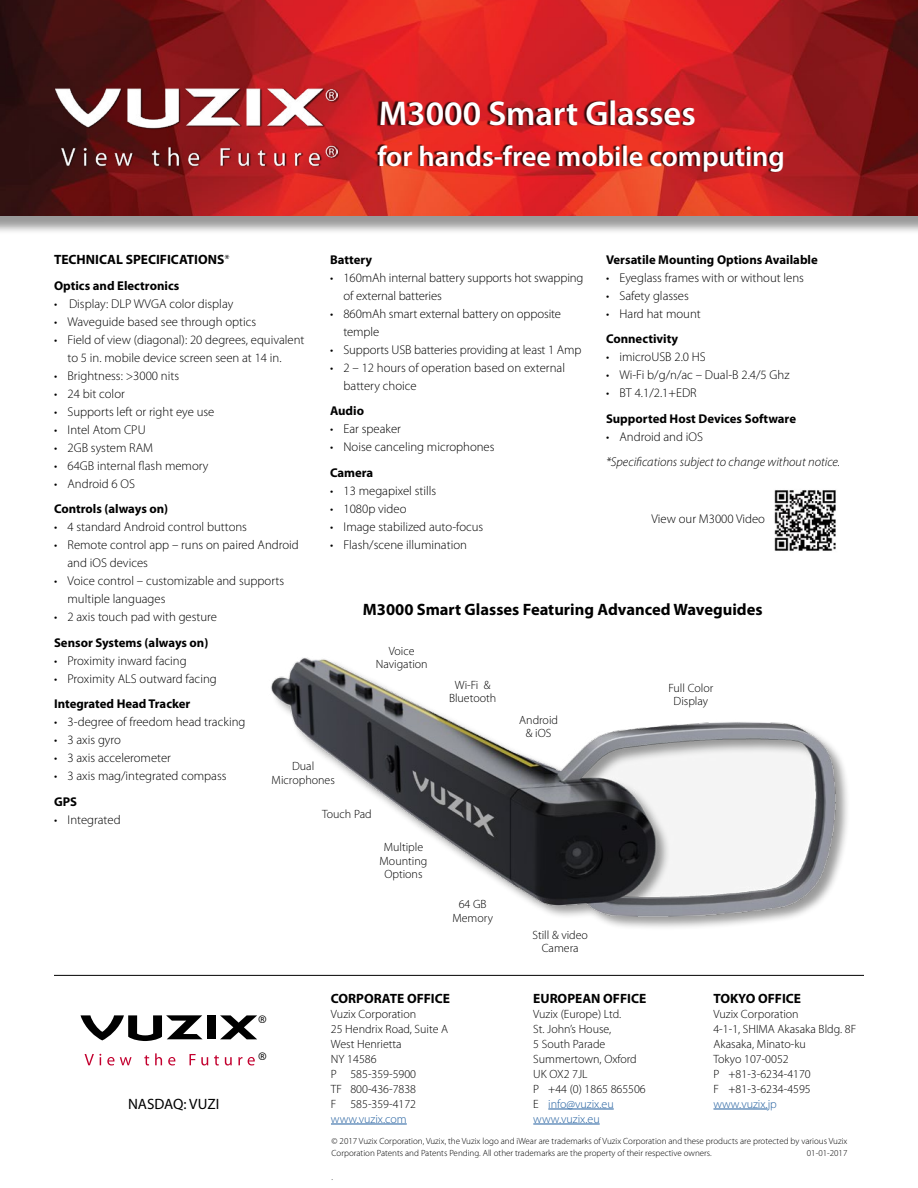
<style>
.page{position:relative;width:918px;height:1188px;background:#fff}
.page>*{position:absolute;margin:0;border:0;box-sizing:border-box;transform-origin:0 0}
.t1{font:600 34.5px "Myriad Pro";color:#fff}
.t2{font:600 28.5px "Myriad Pro";color:#fff}
.t3{font:16.95px/36.6px "Myriad";color:#000}
.t4{font:700 16.5px "Myriad Pro";color:#000}
.t5{font:15px "Myriad Pro";color:#000101}
.t6{font:700 13.5px "Myriad Pro";color:#000}
.t7{font:300 12.75px/18px "Myriad Pro";color:#000}
.t8{font:700 12.75px "Myriad Pro";color:#000}
.t9{font:italic 300 12.75px "Myriad Pro";color:#000}
.t10{font:300 12px/15px "Myriad Pro";color:#000;text-align:center}
.t11{font:300 12px "Myriad Pro";color:#215e9e}
.t12{font:300 9px/12px "Myriad Pro";color:#000}
.s1{font-weight:300}
.s2{color:#000101}
.s3{color:#215e9e}
</style>
<div class="page">
<div style="left:0;top:0;width:918px;height:234px;background:#000;opacity:.4"></div>
<img style="left:0;top:0;width:918px;height:216px">
<img style="left:55px;top:85px;width:283px;height:84px">
<hr style="left:54px;top:975px;width:810px;height:1px;background:#000">
<hr style="left:713px;top:1109px;width:55px;height:1px;background:#215e9e">
<hr style="left:548px;top:1109px;width:66px;height:1px;background:#215e9e">
<hr style="left:533px;top:1124px;width:67px;height:1px;background:#215e9e">
<hr style="left:331px;top:1124px;width:76px;height:1px;background:#215e9e">
<div style="left:207px;top:1015px;width:9px;height:24px;background:#000"></div>
<svg style="left:81px;top:1015px;width:122px;height:26px"></svg>
<svg style="left:220px;top:1015px;width:37px;height:24px"></svg>
<svg style="left:85px;top:1054px;width:16px;height:11px"></svg>
<svg style="left:107px;top:1057px;width:25px;height:8px"></svg>
<svg style="left:144px;top:1055px;width:5px;height:11px"></svg>
<svg style="left:155px;top:1053px;width:7px;height:12px"></svg>
<svg style="left:168px;top:1057px;width:7px;height:8px"></svg>
<svg style="left:190px;top:1054px;width:18px;height:12px"></svg>
<svg style="left:214px;top:1055px;width:5px;height:11px"></svg>
<svg style="left:225px;top:1057px;width:7px;height:9px"></svg>
<svg style="left:238px;top:1057px;width:17px;height:8px"></svg>
<div style="left:375px;top:144px;width:407px;height:29px;background:#000;opacity:.75"></div>
<div style="left:377px;top:100px;width:316px;height:27px;background:#000;opacity:.75"></div>
<img style="left:271px;top:657px;width:577px;height:271px">
<img style="left:774px;top:490px;width:62px;height:61px">
<h1 class="t1" style="left:379px;top:92px;width:319px">M3000 Smart Glasses</h1>
<h2 class="t2" style="left:378px;top:139px;width:409px">for hands-free mobile computing</h2>
<p class="t8" style="left:606px;top:251px;width:213px">Versatile Mounting Options Available</p>
<p class="t7" style="left:606px;top:269px;width:200px">• Eyeglass frames with or without lens</p>
<p class="t7" style="left:606px;top:287px;width:84px">• Safety glasses</p>
<p class="t7" style="left:606px;top:305px;width:96px">• Hard hat mount</p>
<p class="t8" style="left:606px;top:331px;width:74px">Connectivity</p>
<p class="t7" style="left:606px;top:348px;width:101px">• imicroUSB 2.0 HS</p>
<p class="t7" style="left:606px;top:366px;width:185px">• Wi-Fi b/g/n/ac – Dual-B 2.4/5 Ghz</p>
<p class="t7" style="left:606px;top:384px;width:92px">• BT 4.1/2.1+EDR</p>
<p class="t8" style="left:606px;top:410px;width:192px">Supported Host Devices Software</p>
<p class="t7" style="left:606px;top:428px;width:99px">• Android and iOS</p>
<p class="t9" style="left:606px;top:454px;width:236px">*Specifications subject to change without notice.</p>
<p class="t6" style="left:54px;top:251px;width:177px">TECHNICAL SPECIFICATIONS<span class="s1">*</span></p>
<p class="t8" style="left:54px;top:277px;width:127px">Optics and Electronics</p>
<p class="t7" style="left:54px;top:295px;width:181px">• Display: DLP WVGA color display</p>
<p class="t7" style="left:54px;top:313px;width:204px">• Waveguide based see through optics</p>
<p class="t7" style="left:68px;top:331px;width:239px;text-indent:-14px">• Field of view (diagonal): 20 degrees, equivalent to 5 in. mobile device screen seen at 14 in.</p>
<p class="t7" style="left:54px;top:367px;width:127px">• Brightness: &gt;3000 nits</p>
<p class="t7" style="left:54px;top:385px;width:72px">• 24 bit color</p>
<p class="t7" style="left:54px;top:403px;width:162px">• Supports left or right eye use</p>
<p class="t7" style="left:54px;top:421px;width:93px">• Intel Atom CPU</p>
<p class="t7" style="left:54px;top:439px;width:101px">• 2GB system RAM</p>
<p class="t7" style="left:54px;top:457px;width:156px">• 64GB internal flash memory</p>
<p class="t7" style="left:54px;top:475px;width:83px">• Android 6 OS</p>
<p class="t8" style="left:54px;top:501px;width:116px">Controls (always on)</p>
<p class="t7" style="left:54px;top:518px;width:195px">• 4 standard Android control buttons</p>
<p class="t7" style="left:68px;top:536px;width:233px;text-indent:-14px">• Remote control app – runs on paired Android and iOS devices</p>
<p class="t7" style="left:68px;top:572px;width:218px;text-indent:-14px">• Voice control – customizable and supports multiple languages</p>
<p class="t7" style="left:54px;top:608px;width:165px">• 2 axis touch pad with gesture</p>
<p class="t8" style="left:54px;top:634px;width:156px">Sensor Systems (always on)</p>
<p class="t7" style="left:54px;top:652px;width:134px">• Proximity inward facing</p>
<p class="t7" style="left:54px;top:670px;width:164px">• Proximity ALS outward facing</p>
<p class="t8" style="left:54px;top:696px;width:138px">Integrated Head Tracker</p>
<p class="t7" style="left:54px;top:713px;width:193px">• 3-degree of freedom head tracking</p>
<p class="t7" style="left:54px;top:731px;width:68px">• 3 axis gyro</p>
<p class="t7" style="left:54px;top:749px;width:119px">• 3 axis accelerometer</p>
<p class="t7" style="left:54px;top:767px;width:174px">• 3 axis mag/integrated compass</p>
<p class="t8" style="left:54px;top:793px;width:24px">GPS</p>
<p class="t7" style="left:54px;top:811px;width:68px">• Integrated</p>
<p class="t8" style="left:330px;top:251px;width:44px">Battery</p>
<p class="t7" style="left:344px;top:269px;width:242px;text-indent:-14px">• 160mAh internal battery supports hot swapping of external batteries</p>
<p class="t7" style="left:344px;top:305px;width:219px;text-indent:-14px">• 860mAh smart external battery on opposite temple</p>
<p class="t7" style="left:330px;top:341px;width:253px">• Supports USB batteries providing at least 1 Amp</p>
<p class="t7" style="left:344px;top:359px;width:223px;text-indent:-14px">• 2 – 12 hours of operation based on external battery choice</p>
<p class="t8" style="left:330px;top:403px;width:36px">Audio</p>
<p class="t7" style="left:330px;top:420px;width:73px">• Ear speaker</p>
<p class="t7" style="left:330px;top:438px;width:166px">• Noise canceling microphones</p>
<p class="t8" style="left:330px;top:464px;width:45px">Camera</p>
<p class="t7" style="left:330px;top:482px;width:108px">• 13 megapixel stills</p>
<p class="t7" style="left:330px;top:500px;width:78px">• 1080p video</p>
<p class="t7" style="left:330px;top:518px;width:155px">• Image stabilized auto-focus</p>
<p class="t7" style="left:330px;top:536px;width:138px">• Flash/scene illumination</p>
<p class="t7" style="left:652px;top:510px;width:115px">View our M3000 Video</p>
<p class="t4" style="left:363px;top:599px;width:401px">M3000 Smart Glasses Featuring Advanced Waveguides</p>
<p class="t10" style="left:376px;top:644px;width:53px;line-height:13.5px">Voice<br>Navigation</p>
<p class="t10" style="left:449px;top:678px;width:49px;line-height:13.5px">Wi-Fi &amp;<br>Bluetooth</p>
<p class="t10" style="left:669px;top:681px;width:46px;line-height:13.5px">Full Color<br>Display</p>
<p class="t10" style="left:519px;top:713px;width:40px;line-height:13.5px">Android &amp; iOS</p>
<p class="t10" style="left:272px;top:760px;width:65px;line-height:13.5px">Dual<br>Microphones</p>
<p class="t10" style="left:322px;top:807px;width:51px">Touch Pad</p>
<p class="t5" style="left:128px;top:1094px;width:93px">NASDAQ: VUZI</p>
<h3 class="t3" style="left:258px;top:1004px;width:10px">® ®</h3>
<p class="t10" style="left:380px;top:841px;width:49px;line-height:13.5px">Multiple<br>Mounting<br>Options</p>
<p class="t10" style="left:452px;top:898px;width:42px;line-height:13.5px">64 GB<br>Memory</p>
<p class="t6" style="left:331px;top:989px;width:121px">CORPORATE OFFICE</p>
<p class="t10" style="left:331px;top:1006px;width:119px;text-align:left">Vuzix Corporation<br>25 Hendrix Road, Suite A<br>West Henrietta<br>NY 14586<br>P 585-359-5900<br>TF 800-436-7838<br>F 585-359-4172</p>
<p class="t11" style="left:331px;top:1112px;width:77px">www.vuzix.com</p>
<p class="t10" style="left:533px;top:928px;width:57px;line-height:13.5px">Still &amp; video<br>Camera</p>
<p class="t6" style="left:533px;top:989px;width:114px">EUROPEAN OFFICE</p>
<p class="t10" style="left:533px;top:1006px;width:114px;text-align:left">Vuzix (Europe) Ltd.<br>St. John’s House,<br>5 South Parade<br>Summertown, Oxford<br>UK OX2 7JL<br>P +44 (0) 1865 865506<br><span class="s2">E</span> <span class="s3">info@vuzix.eu www.vuzix.eu</span></p>
<p class="t6" style="left:713px;top:989px;width:89px">TOKYO OFFICE</p>
<p class="t10" style="left:713px;top:1006px;width:144px;text-align:left">Vuzix Corporation<br>4-1-1, SHIMA Akasaka Bldg. 8F<br>Akasaka, Minato-ku<br>Tokyo 107-0052<br>P +81-3-6234-4170<br>F +81-3-6234-4595</p>
<p class="t11" style="left:713px;top:1097px;width:65px">www.vuzix.jp</p>
<p class="t12" style="left:332px;top:1135px;width:517px">© 2017 Vuzix Corporation, Vuzix, the Vuzix logo and iWear are trademarks of Vuzix Corporation and these products are protected by various Vuzix<br>Corporation Patents and Patents Pending. All other trademarks are the property of their respective owners.</p>
<p class="t12" style="left:807px;top:1147px;width:42px">01-01-2017</p>
<p class="t12" style="left:332px;top:1171px;width:3px">.</p>
</div>
